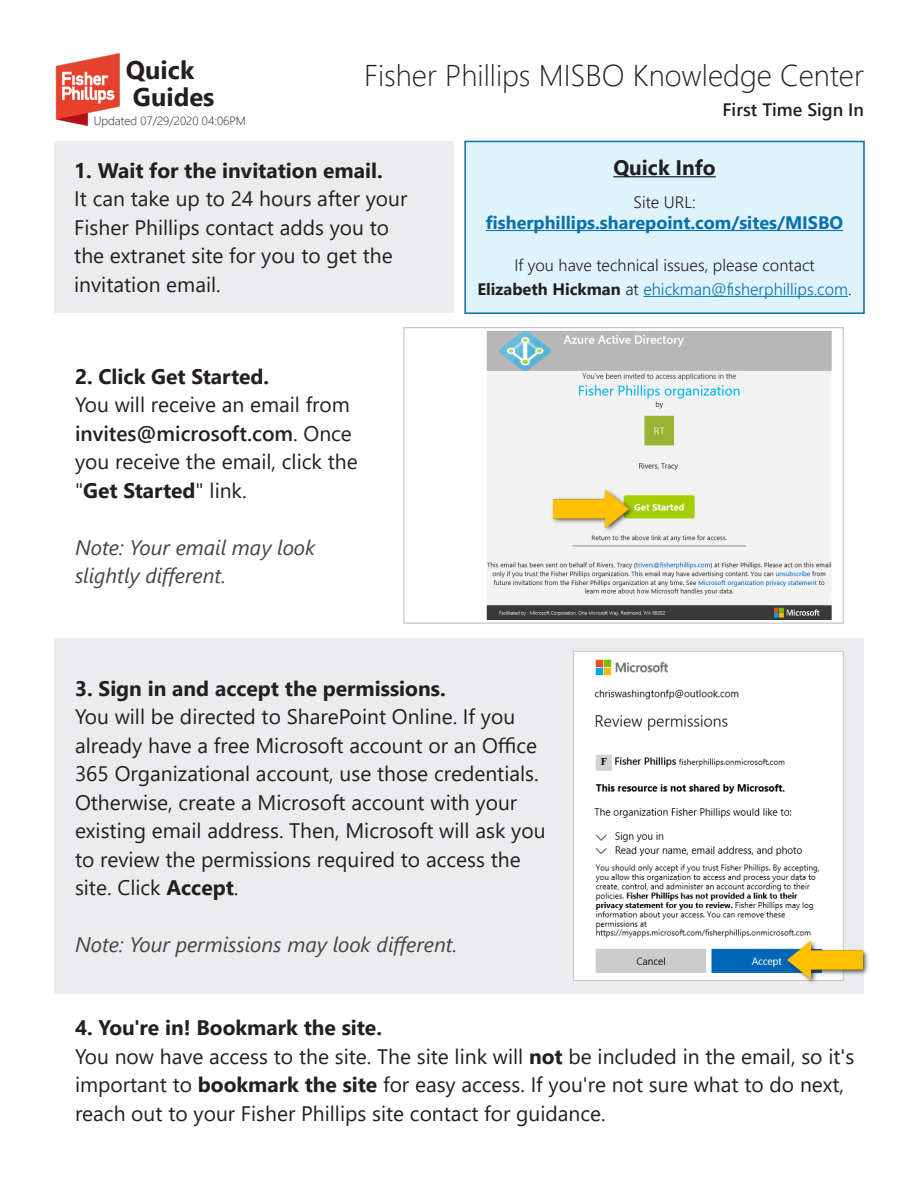
<style>
.page{position:relative;width:918px;height:1188px;background:#fff}
.page>*{position:absolute;margin:0;border:0;box-sizing:border-box;transform-origin:0 0}
.t1{font:300 30px "Segoe UI";color:#231f20}
.Segoe_Box{font:700 25.5px "Segoe UI";color:#231f20}
.Segoe_Box-2{font:21px/28.5px "Segoe UI";color:#231f20}
.Segoe_Box-3{font:700 21px "Segoe UI";color:#231f20}
.Segoe_Box-4{font:italic 21px "Segoe UI";color:#444}
.t2{font:700 18px "Segoe UI";color:#0870ac}
.t3{font:600 18px "Segoe UI";color:#231f20}
.t4{font:300 16.5px "Segoe UI";color:#231f20}
.t5{font:300 16.5px "Segoe UI";color:#0870ac}
.Small_Segoe{font:300 12px "Segoe UI";color:#231f20}
.s1{font-weight:600}
.s2{font-weight:700}
.s3{font-weight:700;color:#231f20}
.s4{color:#231f20}
</style>
<div class="page">
<div style="left:54px;top:639px;width:810px;height:355px;background:#ececee"></div>
<div style="left:54px;top:141px;width:400px;height:172px;background:#ececee"></div>
<img style="left:55px;top:54px;width:65px;height:72px">
<img style="left:486px;top:330px;width:346px;height:291px">
<div style="left:403px;top:327px;width:441px;height:297px;border:1px solid #c2c3c6"></div>
<img style="left:575px;top:653px;width:267px;height:326px">
<div style="left:573px;top:651px;width:271px;height:330px;border:1px solid #c2c3c6"></div>
<div style="left:552px;top:488px;width:83px;height:45px;background:#231f20;opacity:.75"></div>
<img style="left:554px;top:489px;width:74px;height:38px">
<div style="left:786px;top:939px;width:83px;height:46px;background:#231f20;opacity:.75"></div>
<img style="left:787px;top:941px;width:75px;height:38px">
<div style="left:465px;top:141px;width:399px;height:172px;background:#def3fc"></div>
<hr style="left:613px;top:176px;width:103px;height:1px;background:#231f20">
<hr style="left:486px;top:230px;width:357px;height:1px;background:#0870ac">
<hr style="left:643px;top:296px;width:205px;height:1px;background:#0870ac">
<div style="left:464px;top:141px;width:401px;height:173px;border:2px solid #0870ac"></div>
<p class="Segoe_Box" style="left:126px;top:45px;width:70px">Quick</p>
<p class="Segoe_Box" style="left:133px;top:72px;width:83px">Guides</p>
<p class="Small_Segoe" style="left:94px;top:109px;width:154px">Updated 07/29/2020 04:06PM</p>
<p class="t1" style="left:364px;top:47px;width:501px">Fisher Phillips MISBO Knowledge Center</p>
<p class="t3" style="left:723px;top:93px;width:143px">First Time Sign In</p>
<p class="Segoe_Box-3" style="left:74px;top:151px;width:310px">1. Wait for the invitation email.</p>
<p class="Segoe_Box-2" style="left:74px;top:183px;width:335px">It can take up to 24 hours after your<br>Fisher Phillips contact adds you to the extranet site for you to get the invitation email.</p>
<p class="Segoe_Box-3" style="left:75px;top:357px;width:196px">2. Click Get Started.</p>
<p class="Segoe_Box-2" style="left:75px;top:389px;width:278px">You will receive an email from <span class="s1">invites@microsoft.com</span>. Once</p>
<p class="Segoe_Box-2" style="left:75px;top:446px;width:284px">you receive the email, click the "<span class="s2">Get Started</span>" link.</p>
<p class="Segoe_Box-4" style="left:75px;top:530px;width:242px">Note: Your email may look</p>
<p class="Segoe_Box-4" style="left:75px;top:559px;width:153px">slightly different.</p>
<p class="Segoe_Box-3" style="left:613px;top:148px;width:104px">Quick Info</p>
<p class="t4" style="left:634px;top:187px;width:64px">Site URL:</p>
<p class="t2" style="left:486px;top:206px;width:359px">fisherphillips.sharepoint.com/sites/MISBO</p>
<p class="t4" style="left:514px;top:250px;width:302px">If you have technical issues, please contact</p>
<p class="t5" style="left:477px;top:274px;width:376px"><span class="s3">Elizabeth Hickman</span> <span class="s4">at</span> ehickman@fisherphillips.com<span class="s4">.</span></p>
<p class="Segoe_Box-3" style="left:75px;top:668px;width:372px">3. Sign in and accept the permissions.</p>
<p class="Segoe_Box-2" style="left:75px;top:701px;width:472px">You will be directed to SharePoint Online. If you already have a free Microsoft account or an Office 365 Organizational account, use those credentials.<br>Otherwise, create a Microsoft account with your existing email address. Then, Microsoft will ask you to review the permissions required to access the site. Click <span class="s2">Accept</span>.</p>
<p class="Segoe_Box-4" style="left:75px;top:928px;width:384px">Note: Your permissions may look different.</p>
<p class="Segoe_Box-3" style="left:75px;top:1008px;width:309px">4. You're in! Bookmark the site.</p>
<p class="Segoe_Box-2" style="left:75px;top:1040px;width:781px">You now have access to the site. The site link will <span class="s2">not</span> be included in the email, so it's important to <span class="s2">bookmark the site</span> for easy access. If you're not sure what to do next, reach out to your Fisher Phillips site contact for guidance.</p>
</div>
